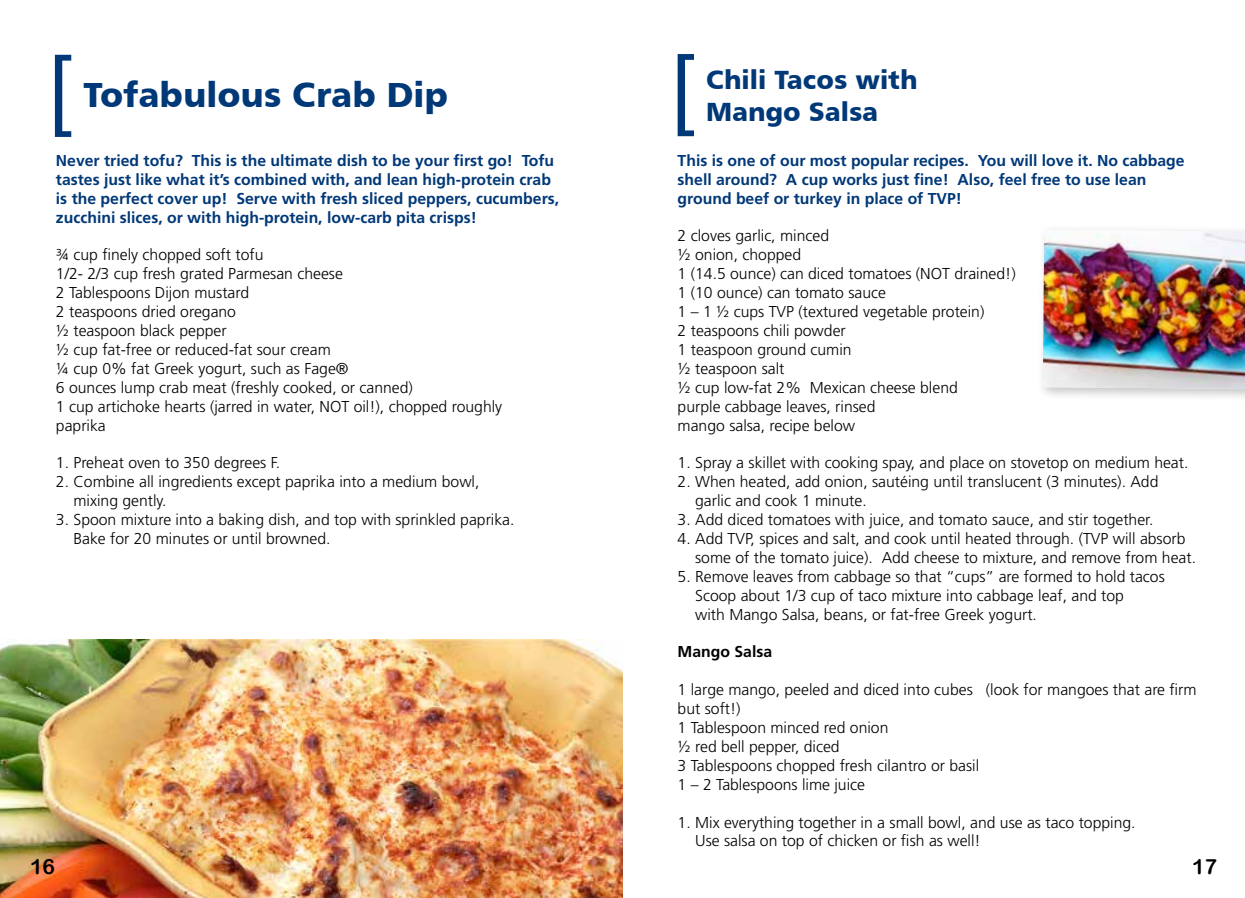
<style>
.page{position:relative;width:1245px;height:898px;background:#fff}
.page>*{position:absolute;margin:0;border:0;box-sizing:border-box;transform-origin:0 0}
.t1{font:92.75px "Humanist 777 BT Roman B";color:#003878}
.t2{font:34.82px "Humanist 777 BT Black B";color:#003878}
.t3{font:26.43px "Humanist 777 BT Black B";color:#003878}
.t4{font:21px "Arial Rounded MT Bold";color:#000}
.t5{font:300 15.75px/18.9px "Frutiger LT Std";color:#000}
.t6{font:700 15.75px/18.9px "Frutiger LT Std";color:#003878}
.t7{font:700 15.75px "Frutiger LT Std";color:#000}
</style>
<div class="page">
<img style="left:0;top:639px;width:622px;height:259px">
<div style="left:1036px;top:224px;width:208px;height:178px;background:#000;opacity:.23"></div>
<img style="left:1042px;top:230px;width:202px;height:159px">
<h1 class="t1" style="left:46px;top:35px;width:32px">[</h1>
<h1 class="t1" style="left:669px;top:34px;width:32px">[</h1>
<h2 class="t2" style="left:83px;top:73px;width:366px">Tofabulous Crab Dip</h2>
<h3 class="t3" style="left:706px;top:63px;width:213px">Chili Tacos with</h3>
<h3 class="t3" style="left:706px;top:95px;width:174px">Mango Salsa</h3>
<p class="t6" style="left:56px;top:151px;width:504px">Never tried tofu? This is the ultimate dish to be your first go! Tofu tastes just like what it’s combined with, and lean high-protein crab is the perfect cover up! Serve with fresh sliced peppers, cucumbers, zucchini slices, or with high-protein, low-carb pita crisps!</p>
<p class="t5" style="left:56px;top:246px;width:448px">¾ cup finely chopped soft tofu<br>1/2- 2/3 cup fresh grated Parmesan cheese<br>2 Tablespoons Dijon mustard<br>2 teaspoons dried oregano<br>½ teaspoon black pepper<br>½ cup fat-free or reduced-fat sour cream<br>¼ cup 0% fat Greek yogurt, such as Fage®<br>6 ounces lump crab meat (freshly cooked, or canned)<br>1 cup artichoke hearts (jarred in water, NOT oil!), chopped roughly paprika</p>
<p class="t5" style="left:56px;top:454px;width:226px">1. Preheat oven to 350 degrees F.</p>
<p class="t5" style="left:73px;top:472px;width:407px;text-indent:-18px">2. Combine all ingredients except paprika into a medium bowl, mixing gently.</p>
<p class="t5" style="left:73px;top:510px;width:442px;text-indent:-18px">3. Spoon mixture into a baking dish, and top with sprinkled paprika.<br>Bake for 20 minutes or until browned.</p>
<p class="t6" style="left:677px;top:151px;width:508px">This is one of our most popular recipes. You will love it. No cabbage shell around? A cup works just fine! Also, feel free to use lean ground beef or turkey in place of TVP!</p>
<p class="t5" style="left:677px;top:227px;width:339px">2 cloves garlic, minced<br>½ onion, chopped<br>1 (14.5 ounce) can diced tomatoes (NOT drained!)<br>1 (10 ounce) can tomato sauce<br>1 – 1 ½ cups TVP (textured vegetable protein)<br>2 teaspoons chili powder<br>1 teaspoon ground cumin<br>½ teaspoon salt<br>½ cup low-fat 2% Mexican cheese blend<br>purple cabbage leaves, rinsed<br>mango salsa, recipe below</p>
<p class="t5" style="left:677px;top:454px;width:512px">1. Spray a skillet with cooking spay, and place on stovetop on medium heat.</p>
<p class="t5" style="left:695px;top:472px;width:465px;text-indent:-18px">2. When heated, add onion, sautéing until translucent (3 minutes). Add garlic and cook 1 minute.</p>
<p class="t5" style="left:677px;top:510px;width:477px">3. Add diced tomatoes with juice, and tomato sauce, and stir together.</p>
<p class="t5" style="left:695px;top:529px;width:502px;text-indent:-18px">4. Add TVP, spices and salt, and cook until heated through. (TVP will absorb some of the tomato juice). Add cheese to mixture, and remove from heat.</p>
<p class="t5" style="left:695px;top:567px;width:471px;text-indent:-18px">5. Remove leaves from cabbage so that “cups” are formed to hold tacos<br>Scoop about 1/3 cup of taco mixture into cabbage leaf, and top<br>with Mango Salsa, beans, or fat-free Greek yogurt.</p>
<p class="t7" style="left:677px;top:642px;width:96px">Mango Salsa</p>
<p class="t5" style="left:677px;top:680px;width:520px">1 large mango, peeled and diced into cubes (look for mangoes that are firm but soft!)<br>1 Tablespoon minced red onion<br>½ red bell pepper, diced<br>3 Tablespoons chopped fresh cilantro or basil<br>1 – 2 Tablespoons lime juice</p>
<p class="t5" style="left:695px;top:813px;width:442px;text-indent:-18px">1. Mix everything together in a small bowl, and use as taco topping.<br>Use salsa on top of chicken or fish as well!</p>
<h3 class="t4" style="left:30px;top:854px;width:26px">16</h3>
<h3 class="t4" style="left:1191px;top:854px;width:26px">17</h3>
</div>
